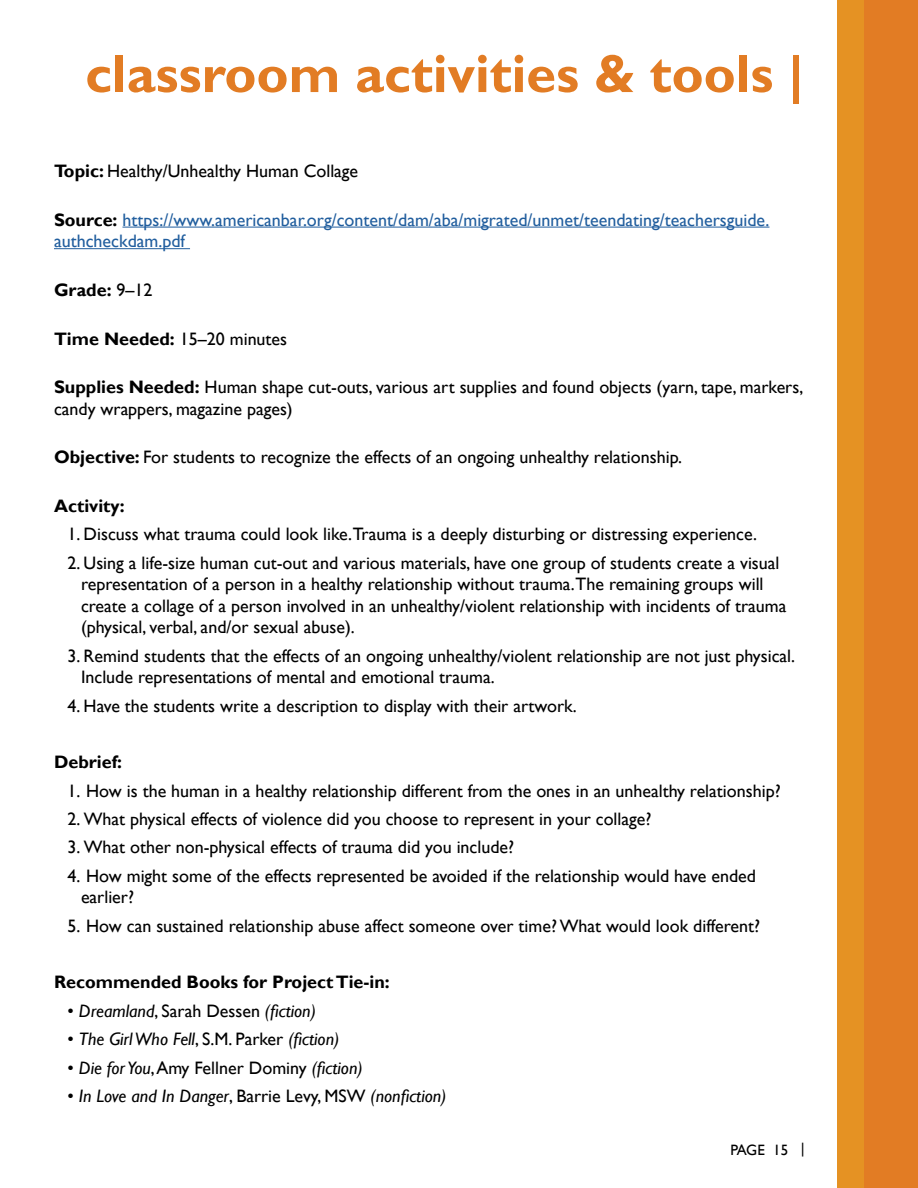
<style>
.page{position:relative;width:918px;height:1188px;background:#fff}
.page>*{position:absolute;margin:0;border:0;box-sizing:border-box;transform-origin:0 0}
.t1{font:700 54px "Gill Sans";color:#e27c24}
.t2{font:18px/21.6px "Gill Sans";color:#000}
.t3{font:italic 18px "Gill Sans";color:#000}
.t4{font:18px/21.6px "Gill Sans";color:#215e9e}
.t5{font:700 18px "Gill Sans";color:#000}
.t6{font:15px "Gill Sans";letter-spacing:-.02em;color:#000}
.s1{font-weight:700}
.s2{font-weight:700;color:#000}
.s3{font-weight:400}
.s4{font-style:normal}
.s5{font-style:italic}
</style>
<div class="page">
<div style="left:864px;top:0;width:54px;height:1188px;background:#e27c24"></div>
<div style="left:837px;top:0;width:27px;height:1188px;background:#e59223"></div>
<hr style="left:122px;top:227px;width:647px;height:1px;background:#215e9e">
<hr style="left:54px;top:248px;width:136px;height:1px;background:#215e9e">
<h1 class="t1" style="left:85px;top:41px;width:720px">classroom activities &amp; tools |</h1>
<p class="t2" style="left:54px;top:161px;width:306px"><span class="s1">Topic:</span> Healthy/Unhealthy Human Collage</p>
<p class="t4" style="left:54px;top:209px;width:717px"><span class="s2">Source:</span> https://www.americanbar.org/content/dam/aba/migrated/unmet/teendating/teachersguide. authcheckdam.pdf</p>
<p class="t5" style="left:54px;top:279px;width:100px">Grade: <span class="s3">9–12</span></p>
<p class="t2" style="left:54px;top:328px;width:235px"><span class="s1">Time Needed:</span> 15–20 minutes</p>
<p class="t2" style="left:54px;top:377px;width:751px"><span class="s1">Supplies Needed:</span> Human shape cut-outs, various art supplies and found objects (yarn, tape, markers, candy wrappers, magazine pages)</p>
<p class="t2" style="left:54px;top:447px;width:630px"><span class="s1">Objective:</span> For students to recognize the effects of an ongoing unhealthy relationship.</p>
<p class="t5" style="left:54px;top:495px;width:72px">Activity:</p>
<p class="t2" style="left:68px;top:524px;width:691px">1. Discuss what trauma could look like.Trauma is a deeply disturbing or distressing experience.</p>
<p class="t2" style="left:81px;top:552px;width:707px;text-indent:-14px">2. Using a life-size human cut-out and various materials, have one group of students create a visual representation of a person in a healthy relationship without trauma.The remaining groups will create a collage of a person involved in an unhealthy/violent relationship with incidents of trauma (physical, verbal, and/or sexual abuse).</p>
<p class="t2" style="left:81px;top:645px;width:716px;text-indent:-14px">3. Remind students that the effects of an ongoing unhealthy/violent relationship are not just physical.<br>Include representations of mental and emotional trauma.</p>
<p class="t2" style="left:68px;top:695px;width:511px">4. Have the students write a description to display with their artwork.</p>
<p class="t5" style="left:54px;top:752px;width:70px">Debrief:</p>
<p class="t2" style="left:68px;top:780px;width:715px">1. How is the human in a healthy relationship different from the ones in an unhealthy relationship?</p>
<p class="t2" style="left:68px;top:809px;width:585px">2. What physical effects of violence did you choose to represent in your collage?</p>
<p class="t2" style="left:68px;top:837px;width:448px">3. What other non-physical effects of trauma did you include?</p>
<p class="t2" style="left:81px;top:865px;width:677px;text-indent:-14px">4. How might some of the effects represented be avoided if the relationship would have ended earlier?</p>
<p class="t2" style="left:68px;top:915px;width:694px">5. How can sustained relationship abuse affect someone over time? What would look different?</p>
<p class="t5" style="left:54px;top:972px;width:337px">Recommended Books for Project Tie-in:</p>
<p class="t3" style="left:68px;top:1000px;width:250px"><span class="s4">•</span> Dreamland<span class="s4">, Sarah Dessen</span> (fiction)</p>
<p class="t3" style="left:68px;top:1029px;width:273px"><span class="s4">•</span> The Girl Who Fell<span class="s4">, S.M. Parker</span> (fiction)</p>
<p class="t2" style="left:68px;top:1057px;width:297px">• <span class="s5">Die for You</span>, Amy Fellner Dominy <span class="s5">(fiction)</span></p>
<p class="t3" style="left:68px;top:1085px;width:380px"><span class="s4">•</span> In Love and In Danger<span class="s4">, Barrie Levy, MSW</span> (nonfiction)</p>
<p class="t6" style="left:730px;top:1141px;width:76px">PAGE 15 |</p>
</div>
